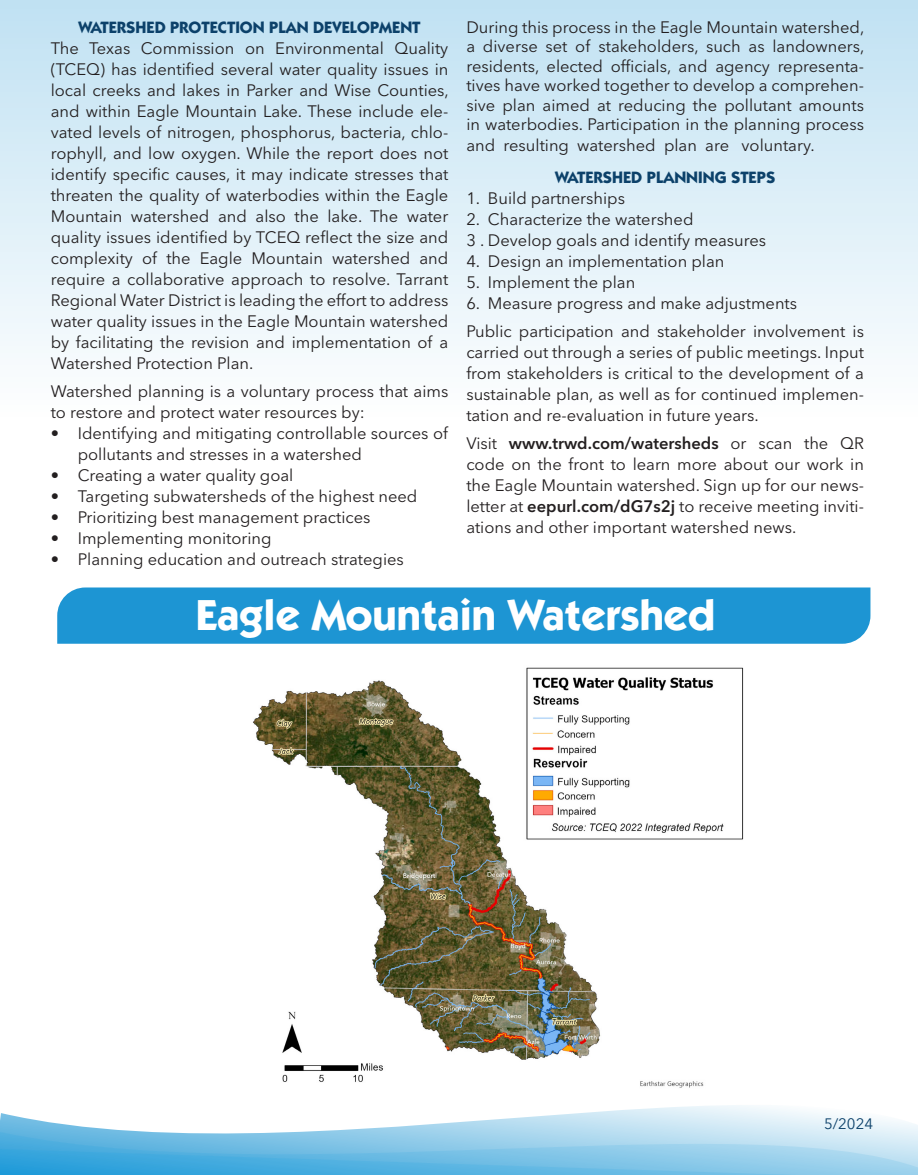
<style>
.page{position:relative;width:918px;height:1175px;background:#fff}
.page>*{position:absolute;margin:0;border:0;box-sizing:border-box;transform-origin:0 0}
.t1{font:700 43.5px "ITC Kabel Std";color:#fff}
.FactSheet{font:16.5px/21px "Avenir Next LT Pro";color:#231f20;text-align:justify}
.t2{font:700 16.5px "ITC Kabel Std";color:#0c416a}
.t3{font:15px "Avenir Next LT Pro";color:#0c416a}
.s1{font-weight:600}
</style>
<div class="page">
<div style="left:0;top:0;width:918px;height:423px;background:linear-gradient(to bottom,#c0e1f2,#fff)"></div>
<svg style="left:0;top:1105px;width:918px;height:42px"></svg>
<svg style="left:0;top:1147px;width:918px;height:27px;background:#6cbce4"></svg>
<img style="left:152px;top:643px;width:651px;height:445px">
<div style="left:57px;top:587px;width:813px;height:56px;background:#1d95d3"></div>
<p class="t2" style="left:79px;top:17px;width:344px">WATERSHED PROTECTION PLAN DEVELOPMENT</p>
<p class="FactSheet" style="left:51px;top:37px;width:400px">The Texas Commission on Environmental Quality (TCEQ) has identified several water quality issues in local creeks and lakes in Parker and Wise Counties, and within Eagle Mountain Lake. These include ele&shy;vated levels of nitrogen, phosphorus, bacteria, chlo&shy;rophyll, and low oxygen. While the report does not identify specific causes, it may indicate stresses that threaten the quality of waterbodies within the Eagle Mountain watershed and also the lake. The water quality issues identified by TCEQ reflect the size and complexity of the Eagle Mountain watershed and require a collaborative approach to resolve. Tarrant Regional Water District is leading the effort to address water quality issues in the Eagle Mountain watershed by facilitating the revision and implementation of a Watershed Protection Plan.</p>
<p class="FactSheet" style="left:51px;top:380px;width:399px">Watershed planning is a voluntary process that aims to restore and protect water resources by:</p>
<p class="FactSheet" style="left:78px;top:422px;width:372px;text-indent:-27px">• Identifying and mitigating controllable sources of pollutants and stresses in a watershed</p>
<p class="FactSheet" style="left:51px;top:464px;width:244px">• Creating a water quality goal</p>
<p class="FactSheet" style="left:51px;top:485px;width:368px">• Targeting subwatersheds of the highest need</p>
<p class="FactSheet" style="left:51px;top:506px;width:321px">• Prioritizing best management practices</p>
<p class="FactSheet" style="left:51px;top:527px;width:222px">• Implementing monitoring</p>
<p class="FactSheet" style="left:51px;top:548px;width:355px">• Planning education and outreach strategies</p>
<p class="FactSheet" style="left:466px;top:17px;width:400px;line-height:19.5px">During this process in the Eagle Mountain watershed, a diverse set of stakeholders, such as landowners, residents, elected officials, and agency representa&shy;tives have worked together to develop a comprehen&shy;sive plan aimed at reducing the pollutant amounts in waterbodies. Participation in the planning process</p>
<p class="FactSheet" style="left:466px;top:135px;width:350px">and resulting watershed plan are voluntary.</p>
<p class="t2" style="left:555px;top:167px;width:222px">WATERSHED PLANNING STEPS</p>
<p class="FactSheet" style="left:466px;top:188px;width:160px">1. Build partnerships</p>
<p class="FactSheet" style="left:466px;top:209px;width:229px">2. Characterize the watershed</p>
<p class="FactSheet" style="left:466px;top:230px;width:301px">3 . Develop goals and identify measures</p>
<p class="FactSheet" style="left:466px;top:251px;width:260px">4. Design an implementation plan</p>
<p class="FactSheet" style="left:466px;top:272px;width:170px">5. Implement the plan</p>
<p class="FactSheet" style="left:466px;top:293px;width:332px">6. Measure progress and make adjustments</p>
<p class="FactSheet" style="left:466px;top:320px;width:399px">Public participation and stakeholder involvement is carried out through a series of public meetings. Input from stakeholders is critical to the development of a sustainable plan, as well as for continued implemen&shy;tation and re-evaluation in future years.</p>
<p class="FactSheet" style="left:466px;top:432px;width:399px">Visit <span class="s1">www.trwd.com/watersheds</span> or scan the QR code on the front to learn more about our work in the Eagle Mountain watershed. Sign up for our news&shy;letter at <span class="s1">eepurl.com/dG7s2j</span> to receive meeting inviti&shy;ations and other important watershed news.</p>
<p class="t1" style="left:196px;top:588px;width:521px">Eagle Mountain Watershed</p>
<p class="t3" style="left:824px;top:1115px;width:51px">5/2024</p>
</div>
